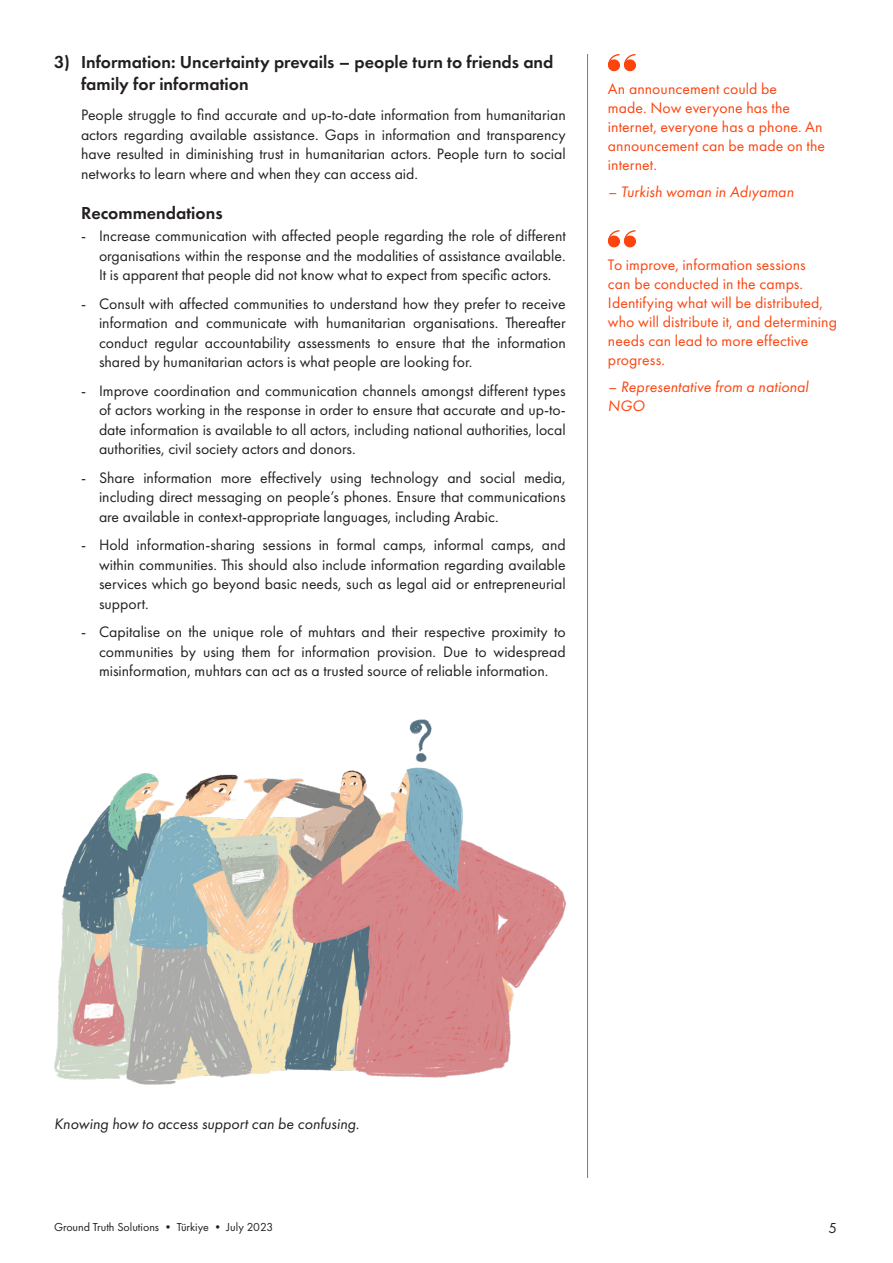
<style>
.page{position:relative;width:893px;height:1263px;background:#fff}
.page>*{position:absolute;margin:0;border:0;box-sizing:border-box;transform-origin:0 0}
.Subtitles{font:600 18px/22.5px "Futura PT";color:#231f20}
.Body{font:15.75px/19.5px "Futura PT";color:#231f20;text-align:justify}
.Quotes{font:15.75px/18.9px "Futura PT";letter-spacing:.005em;color:#fc440f}
.Quotes-2{font:italic 15.75px/18.9px "Futura PT";letter-spacing:.005em;color:#fc440f}
.Body-2{font:italic 15.75px "Futura PT";color:#231f20}
.t1{font:15px "Futura PT";color:#231f20}
.t2{font:12px "Futura PT";color:#231f20}
</style>
<div class="page">
<hr style="left:587px;top:54px;width:1px;height:1124px;background:#767b7f">
<div style="left:609px;top:60px;width:10px;height:11px;background:#fc440f;border-radius:50%"></div>
<div style="left:608px;top:59px;width:12px;height:12px;border:1px solid #fc440f;border-radius:50%"></div>
<div style="left:625px;top:60px;width:10px;height:11px;background:#fc440f;border-radius:50%"></div>
<div style="left:624px;top:59px;width:12px;height:12px;border:1px solid #fc440f;border-radius:50%"></div>
<svg style="left:608px;top:54px;width:29px;height:13px"></svg>
<div style="left:609px;top:236px;width:10px;height:11px;background:#fc440f;border-radius:50%"></div>
<div style="left:608px;top:236px;width:12px;height:11px;border:1px solid #fc440f;border-radius:50%"></div>
<div style="left:625px;top:236px;width:10px;height:11px;background:#fc440f;border-radius:50%"></div>
<div style="left:624px;top:236px;width:12px;height:11px;border:1px solid #fc440f;border-radius:50%"></div>
<svg style="left:608px;top:230px;width:29px;height:13px"></svg>
<img style="left:54px;top:719px;width:512px;height:365px">
<p class="Subtitles" style="left:81px;top:50px;width:474px;text-indent:-27px">3) Information: Uncertainty prevails – people turn to friends and family for information</p>
<p class="Body" style="left:81px;top:105px;width:486px">People struggle to find accurate and up-to-date information from humanitarian actors regarding available assistance. Gaps in information and transparency have resulted in diminishing trust in humanitarian actors. People turn to social networks to learn where and when they can access aid.</p>
<p class="Subtitles" style="left:81px;top:201px;width:143px">Recommendations</p>
<p class="Body" style="left:99px;top:226px;width:468px;text-indent:-18px">- Increase communication with affected people regarding the role of different organisations within the response and the modalities of assistance available.<br>It is apparent that people did not know what to expect from specific actors.</p>
<p class="Body" style="left:99px;top:294px;width:468px;text-indent:-18px">- Consult with affected communities to understand how they prefer to receive information and communicate with humanitarian organisations. Thereafter conduct regular accountability assessments to ensure that the information shared by humanitarian actors is what people are looking for.</p>
<p class="Body" style="left:99px;top:381px;width:468px;text-indent:-18px">- Improve coordination and communication channels amongst different types of actors working in the response in order to ensure that accurate and up-to&shy;date information is available to all actors, including national authorities, local authorities, civil society actors and donors.</p>
<p class="Body" style="left:99px;top:468px;width:468px;text-indent:-18px">- Share information more effectively using technology and social media, including direct messaging on people’s phones. Ensure that communications are available in context-appropriate languages, including Arabic.</p>
<p class="Body" style="left:99px;top:535px;width:468px;text-indent:-18px">- Hold information-sharing sessions in formal camps, informal camps, and within communities. This should also include information regarding available services which go beyond basic needs, such as legal aid or entrepreneurial support.</p>
<p class="Body" style="left:99px;top:622px;width:468px;text-indent:-18px">- Capitalise on the unique role of muhtars and their respective proximity to communities by using them for information provision. Due to widespread misinformation, muhtars can act as a trusted source of reliable information.</p>
<p class="Quotes" style="left:608px;top:79px;width:219px">An announcement could be<br>made. Now everyone has the internet, everyone has a phone. An announcement can be made on the internet.</p>
<p class="Quotes-2" style="left:608px;top:182px;width:187px">– Turkish woman in Adıyaman</p>
<p class="Quotes" style="left:608px;top:256px;width:231px">To improve, information sessions<br>can be conducted in the camps.<br>Identifying what will be distributed, who will distribute it, and determining needs can lead to more effective progress.</p>
<p class="Quotes-2" style="left:608px;top:377px;width:202px">– Representative from a national<br>NGO</p>
<p class="Body-2" style="left:54px;top:1114px;width:307px">Knowing how to access support can be confusing.</p>
<p class="t2" style="left:54px;top:1220px;width:221px">Ground Truth Solutions • Türkiye • July 2023</p>
<p class="t1" style="left:828px;top:1219px;width:10px">5</p>
</div>
